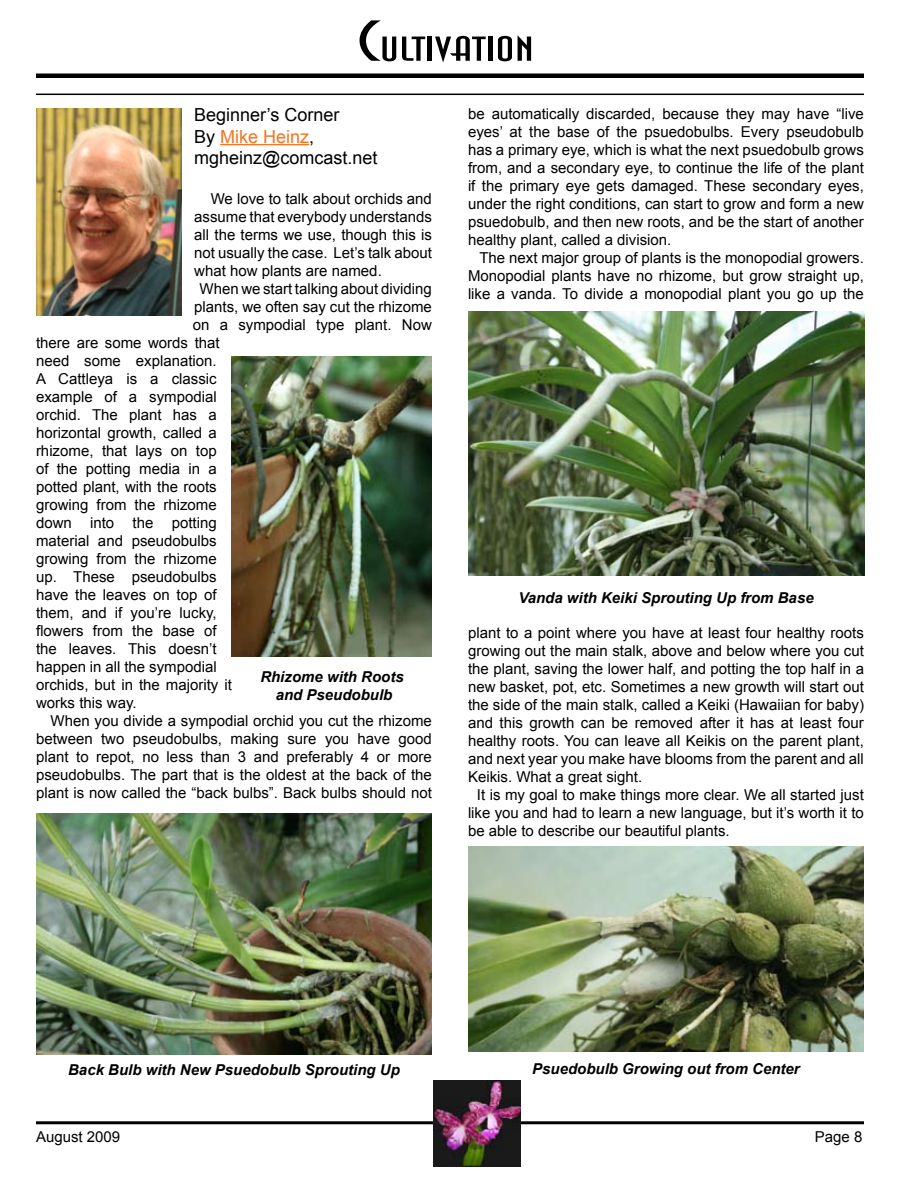
<style>
.page{position:relative;width:918px;height:1188px;background:#fff}
.page>*{position:absolute;margin:0;border:0;box-sizing:border-box;transform-origin:0 0}
.t1{font:54px "Asia Extended";color:#000}
.t2{font:18px/21.6px "Arial";color:#000}
.t3{font:15px/18px "Arial";color:#000;text-align:justify}
.t4{font:italic 700 15px/18px "Arial";color:#000;text-align:center}
.s1{color:#f37421}
</style>
<div class="page">
<hr style="left:36px;top:1121px;width:828px;height:3px;background:#000">
<img style="left:434px;top:1080px;width:86px;height:86px">
<hr style="left:36px;top:74px;width:828px;height:4px;background:#000">
<hr style="left:36px;top:94px;width:828px;height:1px;background:#000">
<img style="left:36px;top:108px;width:146px;height:207px">
<hr style="left:220px;top:144px;width:89px;height:1px;background:#f37421">
<img style="left:232px;top:357px;width:200px;height:300px">
<img style="left:36px;top:813px;width:396px;height:241px">
<img style="left:468px;top:312px;width:396px;height:264px">
<img style="left:468px;top:846px;width:396px;height:206px">
<h1 class="t1" style="left:357px;top:11px;width:178px">Cultivation</h1>
<p class="t2" style="left:194px;top:104px;width:185px">Beginner’s Corner<br>By <span class="s1">Mike Heinz</span>, mgheinz@comcast.net</p>
<p class="t3" style="left:211px;top:190px;width:223px">We love to talk about orchids and</p>
<p class="t3" style="left:194px;top:208px;width:239px">assume that everybody understands</p>
<p class="t3" style="left:194px;top:226px;width:239px">all the terms we use, though this is</p>
<p class="t3" style="left:194px;top:244px;width:239px">not usually the case. Let’s talk about</p>
<p class="t3" style="left:194px;top:262px;width:189px">what how plants are named.</p>
<p class="t3" style="left:200px;top:280px;width:234px">When we start talking about dividing</p>
<p class="t3" style="left:194px;top:298px;width:239px">plants, we often say cut the rhizome</p>
<p class="t3" style="left:193px;top:316px;width:241px">on a sympodial type plant. Now</p>
<p class="t3" style="left:36px;top:334px;width:185px">there are some words that</p>
<p class="t3" style="left:36px;top:352px;width:182px">need some explanation.</p>
<p class="t3" style="left:36px;top:370px;width:182px">A Cattleya is a classic</p>
<p class="t3" style="left:36px;top:388px;width:182px">example of a sympodial</p>
<p class="t3" style="left:36px;top:406px;width:182px">orchid. The plant has a</p>
<p class="t3" style="left:36px;top:424px;width:182px">horizontal growth, called a</p>
<p class="t3" style="left:36px;top:442px;width:182px">rhizome, that lays on top</p>
<p class="t3" style="left:36px;top:460px;width:182px">of the potting media in a</p>
<p class="t3" style="left:36px;top:478px;width:182px">potted plant, with the roots</p>
<p class="t3" style="left:36px;top:496px;width:182px">growing from the rhizome</p>
<p class="t3" style="left:36px;top:514px;width:182px">down into the potting</p>
<p class="t3" style="left:36px;top:532px;width:182px">material and pseudobulbs</p>
<p class="t3" style="left:36px;top:550px;width:182px">growing from the rhizome</p>
<p class="t3" style="left:36px;top:568px;width:182px">up. These pseudobulbs</p>
<p class="t3" style="left:36px;top:586px;width:182px">have the leaves on top of</p>
<p class="t3" style="left:36px;top:604px;width:182px">them, and if you’re lucky,</p>
<p class="t3" style="left:36px;top:622px;width:182px">flowers from the base of</p>
<p class="t3" style="left:36px;top:640px;width:182px">the leaves. This doesn’t</p>
<p class="t3" style="left:36px;top:658px;width:182px">happen in all the sympodial</p>
<p class="t3" style="left:36px;top:676px;width:197px">orchids, but in the majority it</p>
<p class="t3" style="left:36px;top:694px;width:102px">works this way.</p>
<p class="t3" style="left:51px;top:712px;width:383px">When you divide a sympodial orchid you cut the rhizome</p>
<p class="t3" style="left:36px;top:730px;width:397px">between two pseudobulbs, making sure you have good</p>
<p class="t3" style="left:36px;top:748px;width:397px">plant to repot, no less than 3 and preferably 4 or more</p>
<p class="t3" style="left:36px;top:766px;width:397px">pseudobulbs. The part that is the oldest at the back of the</p>
<p class="t3" style="left:36px;top:784px;width:397px">plant is now called the “back bulbs”. Back bulbs should not</p>
<p class="t4" style="left:260px;top:668px;width:145px">Rhizome with Roots and Pseudobulb</p>
<p class="t3" style="left:468px;top:105px;width:397px">be automatically discarded, because they may have “live eyes’ at the base of the psuedobulbs. Every pseudobulb has a primary eye, which is what the next psuedobulb grows from, and a secondary eye, to continue the life of the plant if the primary eye gets damaged. These secondary eyes, under the right conditions, can start to grow and form a new psuedobulb, and then new roots, and be the start of another healthy plant, called a division.</p>
<p class="t3" style="left:468px;top:249px;width:398px;text-indent:11px">The next major group of plants is the monopodial growers.<br>Monopodial plants have no rhizome, but grow straight up, like a vanda. To divide a monopodial plant you go up the</p>
<p class="t4" style="left:518px;top:589px;width:297px">Vanda with Keiki Sprouting Up from Base</p>
<p class="t3" style="left:468px;top:624px;width:397px">plant to a point where you have at least four healthy roots</p>
<p class="t3" style="left:468px;top:642px;width:397px">growing out the main stalk, above and below where you cut</p>
<p class="t3" style="left:468px;top:660px;width:398px">the plant, saving the lower half, and potting the top half in a</p>
<p class="t3" style="left:468px;top:678px;width:397px">new basket, pot, etc. Sometimes a new growth will start out</p>
<p class="t3" style="left:468px;top:696px;width:398px">the side of the main stalk, called a Keiki (Hawaiian for baby)</p>
<p class="t3" style="left:468px;top:714px;width:397px">and this growth can be removed after it has at least four</p>
<p class="t3" style="left:468px;top:732px;width:397px">healthy roots. You can leave all Keikis on the parent plant,</p>
<p class="t3" style="left:468px;top:750px;width:397px">and next year you make have blooms from the parent and all</p>
<p class="t3" style="left:468px;top:768px;width:176px">Keikis. What a great sight.</p>
<p class="t3" style="left:477px;top:786px;width:389px">It is my goal to make things more clear. We all started just</p>
<p class="t3" style="left:468px;top:804px;width:397px">like you and had to learn a new language, but it’s worth it to</p>
<p class="t3" style="left:468px;top:822px;width:263px">be able to describe our beautiful plants.</p>
<p class="t4" style="left:68px;top:1062px;width:333px">Back Bulb with New Psuedobulb Sprouting Up</p>
<p class="t4" style="left:532px;top:1060px;width:269px">Psuedobulb Growing out from Center</p>
<p class="t3" style="left:36px;top:1128px;width:86px">August 2009</p>
<p class="t3" style="left:815px;top:1128px;width:49px">Page 8</p>
</div>
